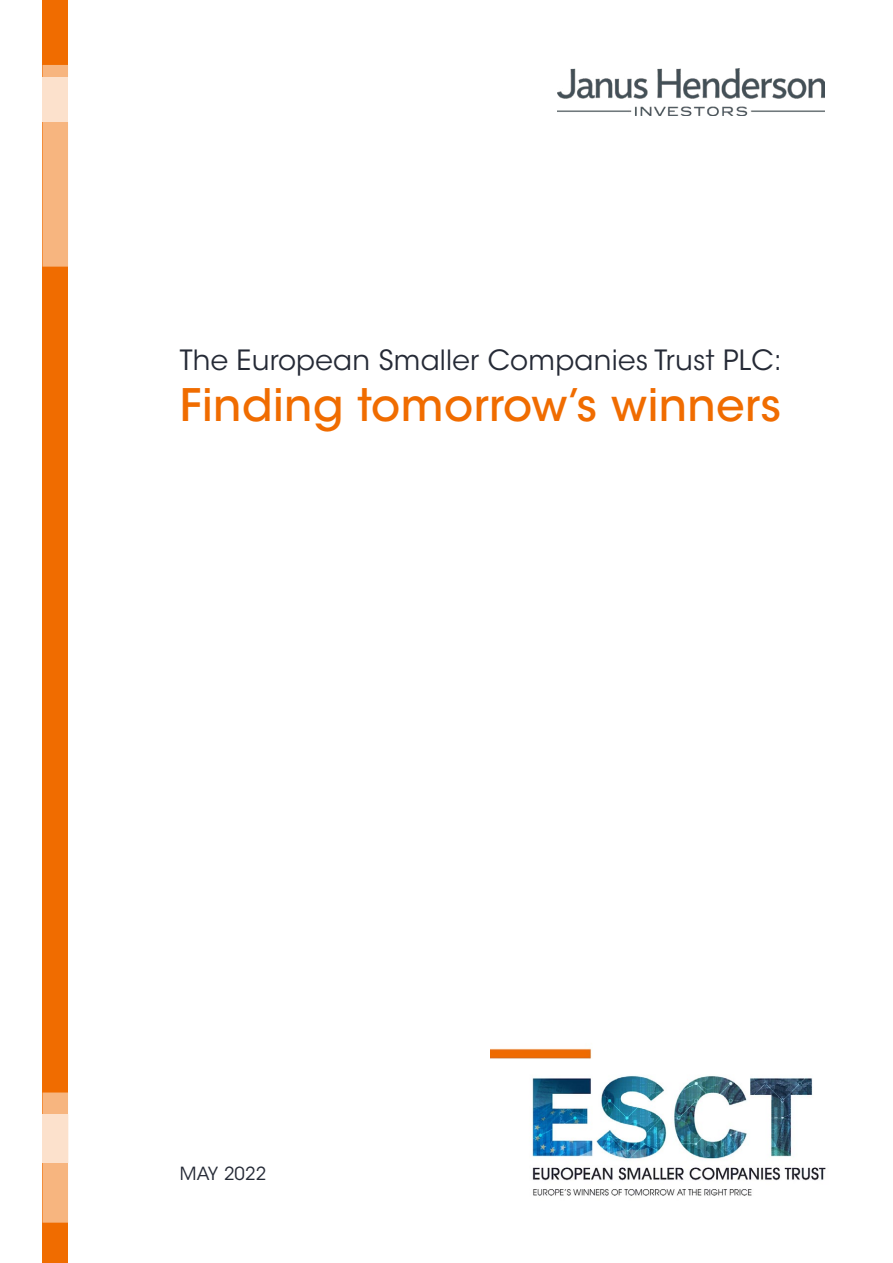
<style>
.page{position:relative;width:893px;height:1263px;background:#fff}
.page>*{position:absolute;margin:0;border:0;box-sizing:border-box;transform-origin:0 0}
.t1{font:500 44.55px "ITC Avant Garde Std";letter-spacing:.01em;color:#f06c00}
.t2{font:27.75px "ITC Avant Garde Std";letter-spacing:.01em;color:#252a36}
.t3{font:18px "ITC Avant Garde Std";letter-spacing:.01em;color:#252a36}
</style>
<div class="page">
<div style="left:43px;top:0;width:25px;height:1263px;background:#f06c00"></div>
<div style="left:43px;top:65px;width:25px;height:202px;background:#f7b57f"></div>
<div style="left:43px;top:77px;width:25px;height:45px;background:#fce1cc"></div>
<div style="left:43px;top:1092px;width:25px;height:131px;background:#f7b57f"></div>
<div style="left:43px;top:1114px;width:25px;height:49px;background:#fce1cc"></div>
<img style="left:491px;top:1048px;width:335px;height:148px">
<img style="left:557px;top:68px;width:268px;height:48px">
<p class="t2" style="left:180px;top:343px;width:604px">The European Smaller Companies Trust PLC:</p>
<p class="t1" style="left:180px;top:377px;width:603px">Finding tomorrow’s winners</p>
<p class="t3" style="left:180px;top:1162px;width:88px">MAY 2022</p>
</div>
